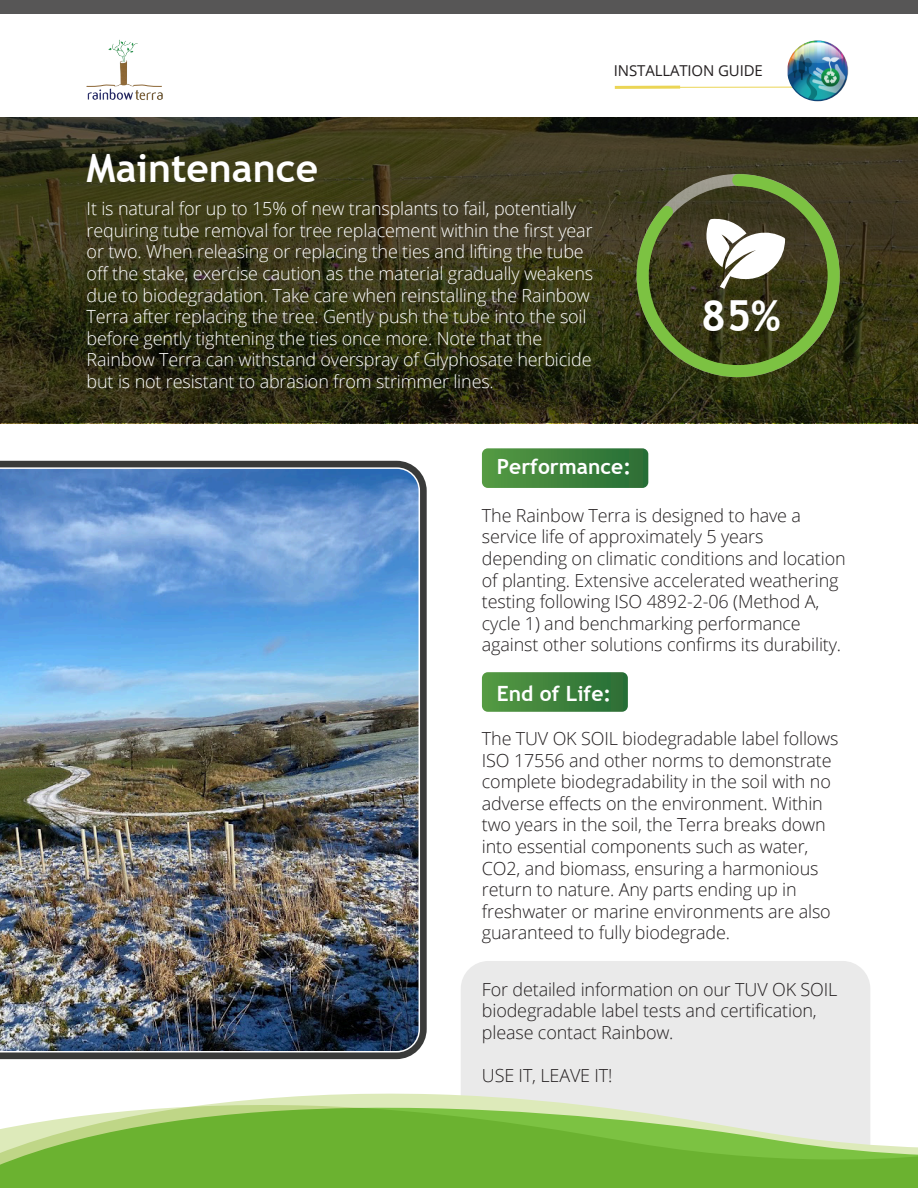
<style>
.page{position:relative;width:918px;height:1188px;background:#fff}
.page>*{position:absolute;margin:0;border:0;box-sizing:border-box;transform-origin:0 0}
.t1{font:700 42.75px "Trebuchet MS";color:#fff}
.t2{font:700 39px "Trebuchet MS";color:#fff}
.t3{font:700 21px "Trebuchet MS";color:#fff}
.t4{font:300 18px/21.6px "Open Sans";letter-spacing:-.01em;color:#231f20}
.t5{font:300 18px/21.6px "Open Sans";letter-spacing:-.01em;color:#fff}
.t6{font:15px "Open Sans";letter-spacing:-.01em;color:#231f20}
</style>
<div class="page">
<svg style="left:482px;top:672px;width:146px;height:40px;background:#41853f"></svg>
<div style="left:461px;top:961px;width:409px;height:131px;background:#eaeaea"></div>
<div style="left:0;top:461px;width:427px;height:598px;background:#393a39"></div>
<svg style="left:0;top:117px;width:918px;height:306px;background:#343317"></svg>
<div style="left:0;top:0;width:918px;height:14px;background:#575656"></div>
<svg style="left:204px;top:1092px;width:666px;height:13px;background:#e8ecdc"></svg>
<svg style="left:0;top:1105px;width:918px;height:83px;background:#8ac159"></svg>
<svg style="left:482px;top:448px;width:166px;height:40px;background:#41843f"></svg>
<img style="left:0;top:467px;width:421px;height:586px">
<img style="left:106px;top:39px;width:33px;height:48px">
<img style="left:87px;top:88px;width:76px;height:12px">
<svg style="left:133px;top:85px;width:29px;height:2px"></svg>
<svg style="left:86px;top:85px;width:29px;height:2px"></svg>
<hr style="left:622px;top:87px;width:179px;height:1px;background:#ebd555">
<hr style="left:615px;top:86px;width:65px;height:3px;background:#ebd555">
<img style="left:788px;top:40px;width:60px;height:61px">
<svg style="left:631px;top:168px;width:215px;height:215px;background:#515830"></svg>
<p class="t6" style="left:614px;top:61px;width:150px">INSTALLATION GUIDE</p>
<h2 class="t2" style="left:87px;top:144px;width:233px">Maintenance</h2>
<p class="t5" style="left:87px;top:197px;width:508px">It is natural for up to 15% of new transplants to fail, potentially requiring tube removal for tree replacement within the first year or two. When releasing or replacing the ties and lifting the tube off the stake, exercise caution as the material gradually weakens due to biodegradation. Take care when reinstalling the Rainbow Terra after replacing the tree. Gently push the tube into the soil before gently tightening the ties once more. Note that the Rainbow Terra can withstand overspray of Glyphosate herbicide but is not resistant to abrasion from strimmer lines.</p>
<h1 class="t1" style="left:701px;top:289px;width:81px">85%</h1>
<p class="t3" style="left:497px;top:454px;width:136px">Performance:</p>
<p class="t4" style="left:482px;top:504px;width:365px">The Rainbow Terra is designed to have a service life of approximately 5 years depending on climatic conditions and location of planting. Extensive accelerated weathering testing following ISO 4892-2-06 (Method A, cycle 1) and benchmarking performance against other solutions confirms its durability.</p>
<p class="t3" style="left:497px;top:680px;width:116px">End of Life:</p>
<p class="t4" style="left:482px;top:727px;width:358px">The TUV OK SOIL biodegradable label follows ISO 17556 and other norms to demonstrate complete biodegradability in the soil with no adverse effects on the environment. Within two years in the soil, the Terra breaks down into essential components such as water, CO2, and biomass, ensuring a harmonious return to nature. Any parts ending up in freshwater or marine environments are also guaranteed to fully biodegrade.</p>
<p class="t4" style="left:482px;top:978px;width:357px">For detailed information on our TUV OK SOIL biodegradable label tests and certification, please contact Rainbow.</p>
<p class="t4" style="left:482px;top:1064px;width:132px">USE IT, LEAVE IT!</p>
</div>
